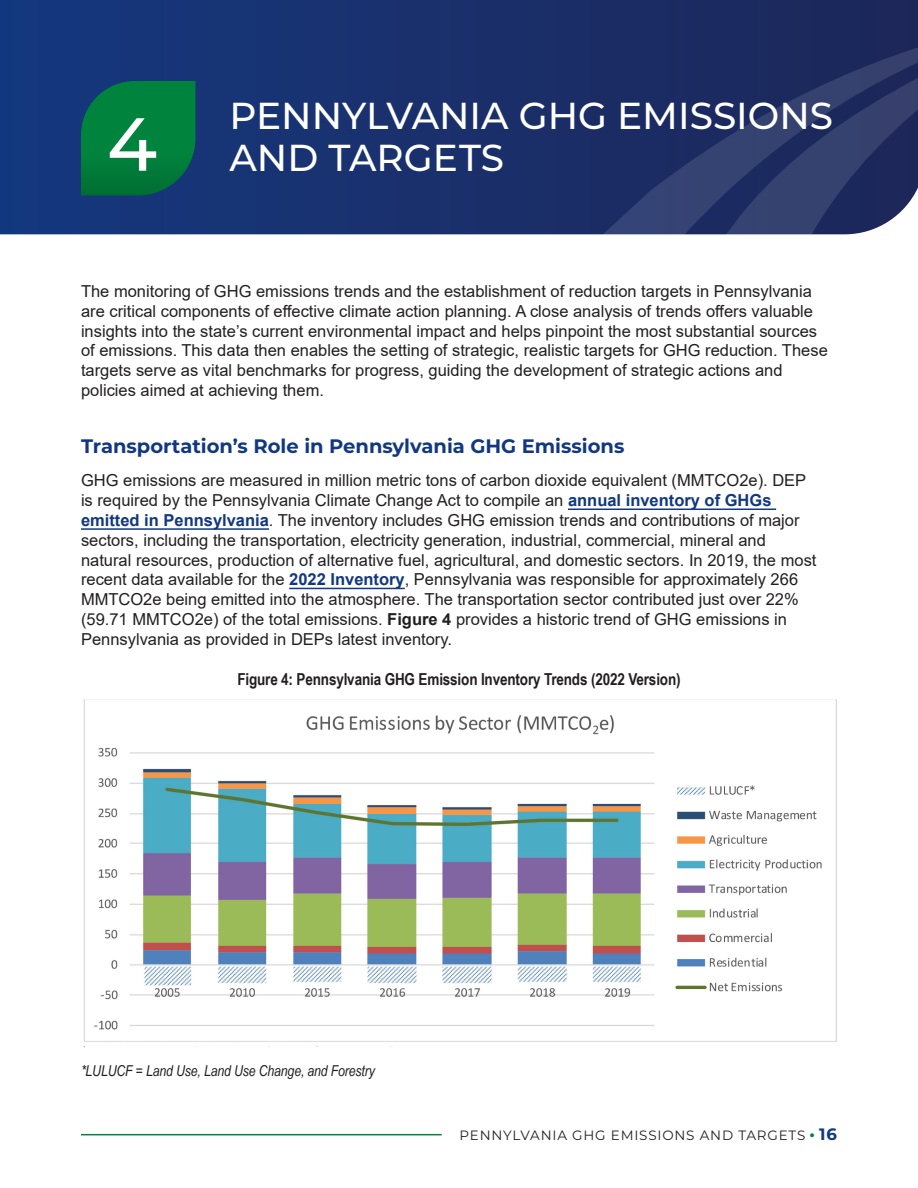
<style>
.page{position:relative;width:918px;height:1188px;background:#fff}
.page>*{position:absolute;margin:0;border:0;box-sizing:border-box;transform-origin:0 0}
.Section_Number{font:500 75px "Montserrat";color:#fff}
.Heading_1{font:500 37.5px "Montserrat";color:#fff}
.Heading_2{font:700 19.5px "Montserrat";color:#113880}
.Body_Text{font:16.5px/19.8px "Arial";color:#231f20}
.Figure{font:700 16.5px "Arial Narrow";letter-spacing:-.01em;color:#231f20}
.t1{font:700 16.5px "Montserrat";color:#113880}
.Body_Text-2{font:italic 15px "Arial Narrow";letter-spacing:-.01em;color:#231f20}
.t2{font:13.5px "Montserrat";letter-spacing:.06em;color:#231f20}
.s1{font-weight:700;color:#113880}
.s2{font-weight:700}
.s3{font-weight:800;font-size:13.5px;color:#00843d}
</style>
<div class="page">
<svg style="left:0;top:0;width:918px;height:234px;background:#18316f"></svg>
<svg style="left:586px;top:41px;width:332px;height:194px;background:#273568"></svg>
<hr style="left:568px;top:509px;width:208px;height:1px;background:#113880">
<hr style="left:81px;top:528px;width:188px;height:2px;background:#113880">
<hr style="left:289px;top:588px;width:116px;height:1px;background:#113880">
<img style="left:83px;top:700px;width:754px;height:342px">
<svg style="left:81px;top:81px;width:114px;height:114px;background:#027841"></svg>
<hr style="left:81px;top:1134px;width:361px;height:1px;background:#00843d">
<p class="Section_Number" style="left:107px;top:92px;width:52px">4</p>
<p class="Heading_1" style="left:230px;top:89px;width:605px">PENNYLVANIA GHG EMISSIONS</p>
<p class="Heading_1" style="left:230px;top:131px;width:276px">AND TARGETS</p>
<p class="Body_Text" style="left:81px;top:281px;width:748px">The monitoring of GHG emissions trends and the establishment of reduction targets in Pennsylvania are critical components of effective climate action planning. A close analysis of trends offers valuable insights into the state’s current environmental impact and helps pinpoint the most substantial sources of emissions. This data then enables the setting of strategic, realistic targets for GHG reduction. These targets serve as vital benchmarks for progress, guiding the development of strategic actions and policies aimed at achieving them.</p>
<p class="Heading_2" style="left:81px;top:432px;width:545px">Transportation’s Role in Pennsylvania GHG Emissions</p>
<p class="Body_Text" style="left:81px;top:471px;width:737px">GHG emissions are measured in million metric tons of carbon dioxide equivalent (MMTCO2e). DEP is required by the Pennsylvania Climate Change Act to compile an <span class="s1">annual inventory of GHGs emitted in Pennsylvania</span>. The inventory includes GHG emission trends and contributions of major sectors, including the transportation, electricity generation, industrial, commercial, mineral and natural resources, production of alternative fuel, agricultural, and domestic sectors. In 2019, the most recent data available for the <span class="s1">2022 Inventory</span>, Pennsylvania was responsible for approximately 266<br>MMTCO2e being emitted into the atmosphere. The transportation sector contributed just over 22% (59.71 MMTCO2e) of the total emissions. <span class="s2">Figure 4</span> provides a historic trend of GHG emissions in Pennsylvania as provided in DEPs latest inventory.</p>
<p class="Figure" style="left:237px;top:667px;width:445px">Figure 4: Pennsylvania GHG Emission Inventory Trends (2022 Version)</p>
<p class="Body_Text-2" style="left:81px;top:1061px;width:295px">*LULUCF = Land Use, Land Use Change, and Forestry</p>
<p class="t2" style="left:459px;top:1126px;width:21px">PENNYLVANIA</p>
<p class="t2" style="left:572px;top:1126px;width:59px">GHG EMISSIONS</p>
<p class="t2" style="left:700px;top:1126px;width:12px">AND</p>
<p class="t2" style="left:738px;top:1126px;width:19px">TARGETS</p>
<p class="t1" style="left:810px;top:1122px;width:29px"><span class="s3">•</span> 16</p>
</div>
